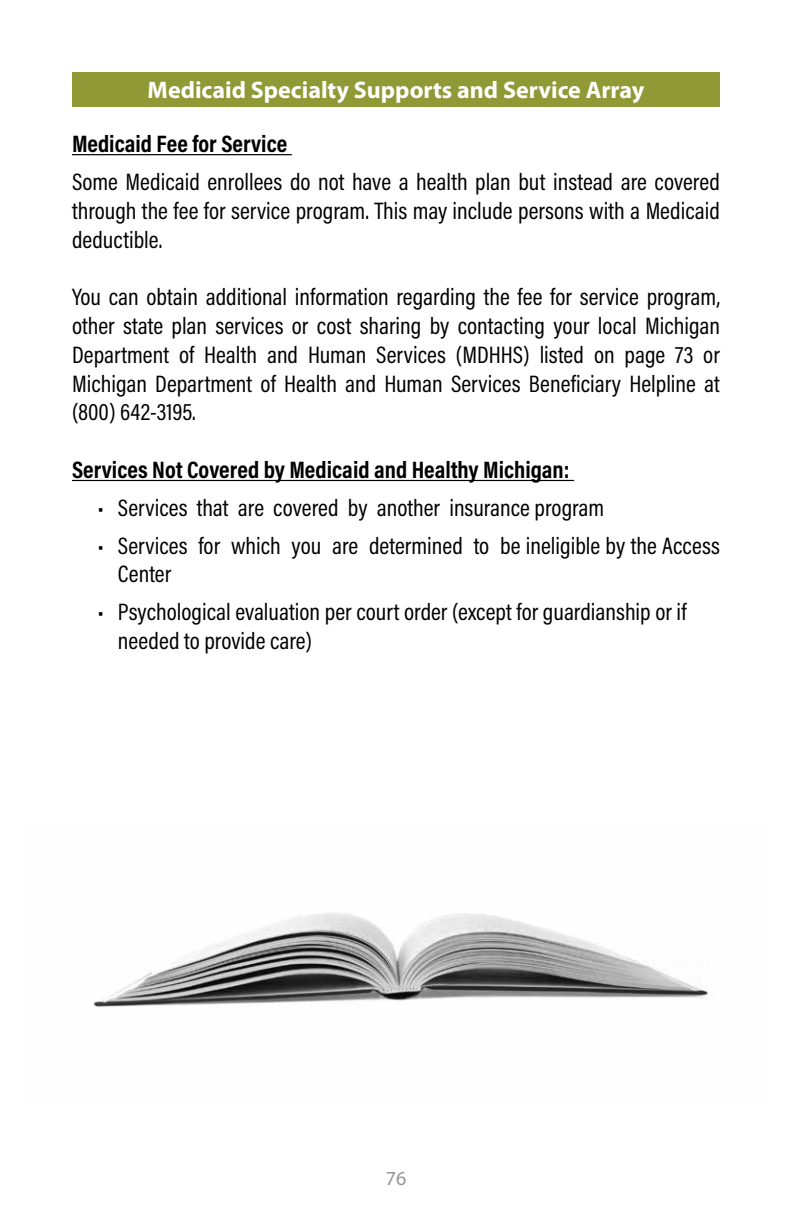
<style>
.page{position:relative;width:792px;height:1224px;background:#fff}
.page>*{position:absolute;margin:0;border:0;box-sizing:border-box;transform-origin:0 0}
.t1{font:24px/28.8px "Acumin Pro Cond";color:#000;text-align:justify}
.t2{font:700 24px "Acumin Pro Cond";color:#000}
.t3{font:700 24px "Myriad Pro";color:#fff}
.t4{font:20px "Myriad Pro";color:#939598}
</style>
<div class="page">
<div style="left:72px;top:72px;width:648px;height:35px;background:#8f9935"></div>
<hr style="left:72px;top:154px;width:220px;height:1px;background:#000">
<hr style="left:72px;top:480px;width:502px;height:1px;background:#000">
<img style="left:94px;top:913px;width:615px;height:94px">
<p class="t3" style="left:148px;top:74px;width:498px">Medicaid Specialty Supports and Service Array</p>
<p class="t2" style="left:72px;top:128px;width:217px">Medicaid Fee for Service</p>
<p class="t1" style="left:72px;top:167px;width:649px">Some Medicaid enrollees do not have a health plan but instead are covered through the fee for service program. This may include persons with a Medicaid deductible.</p>
<p class="t1" style="left:72px;top:282px;width:650px">You can obtain additional information regarding the fee for service program, other state plan services or cost sharing by contacting your local Michigan Department of Health and Human Services (MDHHS) listed on page 73 or Michigan Department of Health and Human Services Beneficiary Helpline at (800) 642-3195.</p>
<p class="t2" style="left:72px;top:454px;width:499px">Services Not Covered by Medicaid and Healthy Michigan:</p>
<p class="t1" style="left:98px;top:493px;width:508px">• Services that are covered by another insurance program</p>
<p class="t1" style="left:118px;top:531px;width:604px;text-indent:-20px">• Services for which you are determined to be ineligible by the Access<br>Center</p>
<p class="t1" style="left:118px;top:597px;width:570px;text-indent:-20px">• Psychological evaluation per court order (except for guardianship or if needed to provide care)</p>
<p class="t4" style="left:386px;top:1166px;width:22px">76</p>
</div>
